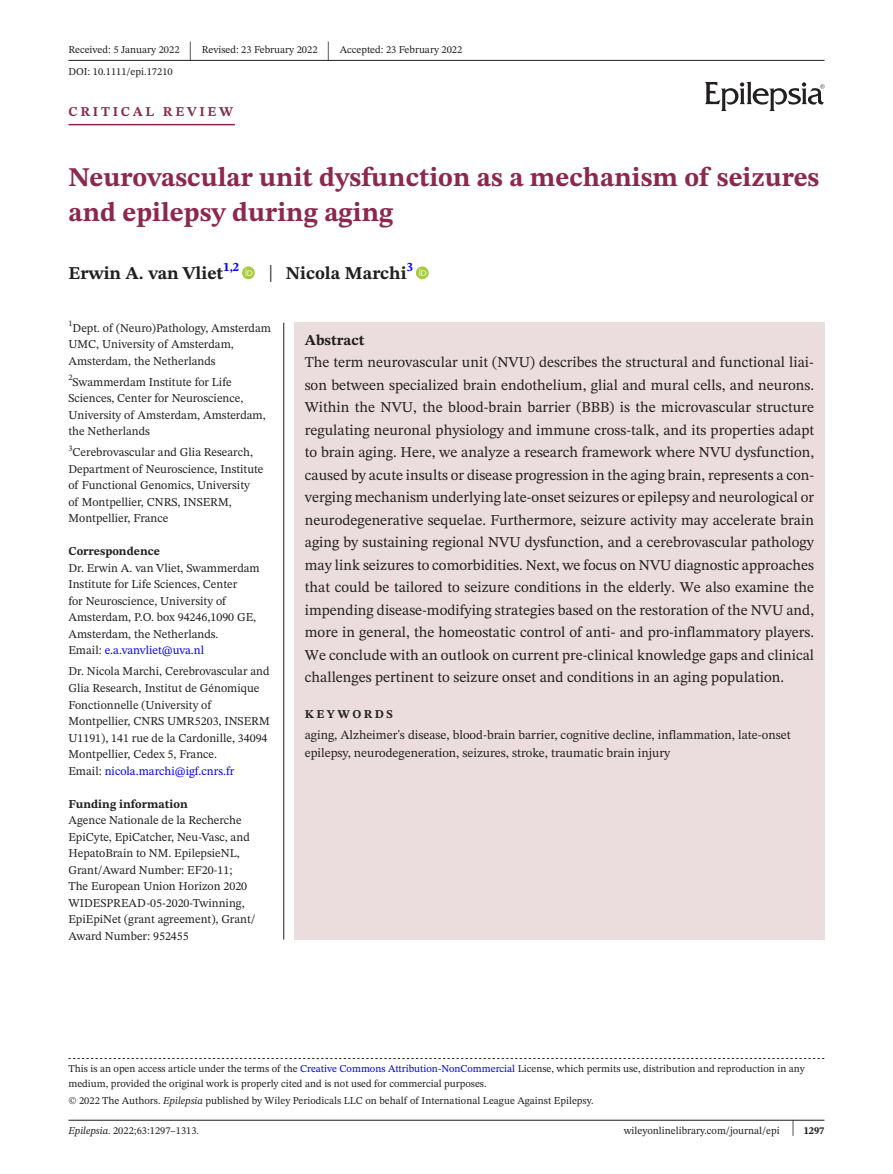
<style>
.page{position:relative;width:893px;height:1174px;background:#fff}
.page>*{position:absolute;margin:0;border:0;box-sizing:border-box;transform-origin:0 0}
.t1{font:700 27px/34.5px "STIX Two Text";color:#8c284e}
.t2{font:25.65px "STIX Two Text";color:#231f20;scale:.49 1}
.t3{font:700 18px "STIX Two Text";color:#231f20}
.t4{font:15px/22.5px "STIX Two Text";color:#231f20;text-align:justify}
.t5{font:700 15px "STIX Two Text";color:#231f20}
.t6{font:700 13.5px "STIX Two Text";letter-spacing:.2em;color:#8c284e}
.t7{font:12.75px/17.2px "STIX Two Text";color:#231f20}
.t8{font:12px/16.5px "STIX Two Text";color:#231f20}
.t9{font:700 12px "STIX Two Text";color:#231f20}
.t10{font:700 12px "STIX Two Text";letter-spacing:.2em;color:#231f20}
.t11{font:10.5px/15px "STIX Two Text";color:#231f20}
.s1{font-weight:400;font-size:23.4px}
.s2{color:#00f}
.s3{font-style:italic}
.s4{font-size:22.2px}
.s5{font-weight:700}
</style>
<div class="page">
<hr style="left:68px;top:1119px;width:756px;height:1px;background:#231f20">
<svg style="left:705px;top:81px;width:119px;height:30px"></svg>
<hr style="left:68px;top:60px;width:756px;height:1px;background:#231f20">
<hr style="left:68px;top:124px;width:167px;height:1px;background:#8c284e">
<svg style="left:242px;top:266px;width:13px;height:13px"></svg>
<svg style="left:245px;top:269px;width:7px;height:7px"></svg>
<svg style="left:416px;top:266px;width:13px;height:13px"></svg>
<svg style="left:419px;top:269px;width:7px;height:7px"></svg>
<hr style="left:283px;top:323px;width:1px;height:616px;background:#231f20">
<div style="left:294px;top:323px;width:530px;height:444px;background:#ebdcdd"></div>
<div style="left:294px;top:766px;width:530px;height:173px;background:#ebdcdd"></div>
<svg style="left:68px;top:1058px;width:756px;height:1px"></svg>
<p class="t11" style="left:68px;top:42px;width:113px">Received: 5 January 2022</p>
<h2 class="t2" style="left:189px;top:32px;width:8px">|</h2>
<p class="t11" style="left:202px;top:42px;width:117px">Revised: 23 February 2022</p>
<h2 class="t2" style="left:327px;top:32px;width:8px">|</h2>
<p class="t11" style="left:340px;top:42px;width:124px">Accepted: 23 February 2022</p>
<p class="t11" style="left:68px;top:64px;width:106px">DOI: 10.1111/epi.17210</p>
<p class="t6" style="left:68px;top:101px;width:166px">CRITICAL REVIEW</p>
<h1 class="t1" style="left:68px;top:161px;width:752px">Neurovascular unit dysfunction as a mechanism of seizures and epilepsy during aging</h1>
<p class="t3" style="left:68px;top:260px;width:172px">Erwin A. van Vliet<sup>1,2</sup></p>
<p class="t3" style="left:268px;top:260px;width:146px"><span class="s1">|</span> Nicola Marchi<sup>3</sup></p>
<p class="t8" style="left:68px;top:319px;width:204px"><sup>1</sup>Dept. of (Neuro)Pathology, Amsterdam<br>UMC, University of Amsterdam,<br>Amsterdam, the Netherlands</p>
<p class="t8" style="left:68px;top:373px;width:199px"><sup>2</sup>Swammerdam Institute for Life<br>Sciences, Center for Neuroscience,<br>University of Amsterdam, Amsterdam, the Netherlands</p>
<p class="t8" style="left:68px;top:444px;width:197px"><sup>3</sup>Cerebrovascular and Glia Research, Department of Neuroscience, Institute of Functional Genomics, University<br>of Montpellier, CNRS, INSERM, Montpellier, France</p>
<p class="t9" style="left:68px;top:543px;width:93px">Correspondence</p>
<p class="t8" style="left:68px;top:559px;width:193px">Dr. Erwin A. van Vliet, Swammerdam Institute for Life Sciences, Center<br>for Neuroscience, University of Amsterdam, P.O. box 94246,1090 GE, Amsterdam, the Netherlands.<br>Email: <span class="s2">e.a.vanvliet@uva.nl</span></p>
<p class="t8" style="left:68px;top:663px;width:203px">Dr. Nicola Marchi, Cerebrovascular and Glia Research, Institut de Génomique Fonctionnelle (University of Montpellier, CNRS UMR5203, INSERM U1191), 141 rue de la Cardonille, 34094<br>Montpellier, Cedex 5, France.<br>Email: <span class="s2">nicola.marchi@igf.cnrs.fr</span></p>
<p class="t9" style="left:68px;top:795px;width:121px">Funding information</p>
<p class="t8" style="left:68px;top:811px;width:188px">Agence Nationale de la Recherche<br>EpiCyte, EpiCatcher, Neu-Vasc, and<br>HepatoBrain to NM. EpilepsieNL,<br>Grant/Award Number: EF20-11;<br>The European Union Horizon 2020<br>WIDESPREAD-05-2020-Twinning,<br>EpiEpiNet (grant agreement), Grant/<br>Award Number: 952455</p>
<p class="t5" style="left:305px;top:329px;width:61px">Abstract</p>
<p class="t4" style="left:305px;top:351px;width:511px">The term neurovascular unit (NVU) describes the structural and functional liai&shy;son between specialized brain endothelium, glial and mural cells, and neurons.<br>Within the NVU, the blood-brain barrier (BBB) is the microvascular structure regulating neuronal physiology and immune cross-talk, and its properties adapt to brain aging. Here, we analyze a research framework where NVU dysfunction, caused by acute insults or disease progression in the aging brain, represents a con&shy;verging mechanism underlying late-onset seizures or epilepsy and neurological or neurodegenerative sequelae. Furthermore, seizure activity may accelerate brain aging by sustaining regional NVU dysfunction, and a cerebrovascular pathology may link seizures to comorbidities. Next, we focus on NVU diagnostic approaches that could be tailored to seizure conditions in the elderly. We also examine the impending disease-modifying strategies based on the restoration of the NVU and, more in general, the homeostatic control of anti- and pro-inflammatory players.<br>We conclude with an outlook on current pre-clinical knowledge gaps and clinical challenges pertinent to seizure onset and conditions in an aging population.</p>
<p class="t10" style="left:305px;top:705px;width:90px">KEYWORDS</p>
<p class="t7" style="left:305px;top:726px;width:488px">aging, Alzheimer's disease, blood-brain barrier, cognitive decline, inflammation, late-onset epilepsy, neurodegeneration, seizures, stroke, traumatic brain injury</p>
<p class="t11" style="left:68px;top:1061px;width:738px">This is an open access article under the terms of the <span class="s2">Creative Commons Attribution-NonCommercial</span> License, which permits use, distribution and reproduction in any medium, provided the original work is properly cited and is not used for commercial purposes.</p>
<p class="t11" style="left:68px;top:1093px;width:527px">© 2022 The Authors. <span class="s3">Epilepsia</span> published by Wiley Periodicals LLC on behalf of International League Against Epilepsy.</p>
<p class="t11" style="left:68px;top:1123px;width:132px"><span class="s3">Epilepsia.</span> 2022;63:1297–1313.</p>
<p class="t11" style="left:624px;top:1123px;width:202px">wileyonlinelibrary.com/journal/epi <span class="s4">|</span> <span class="s5">1297</span></p>
</div>
